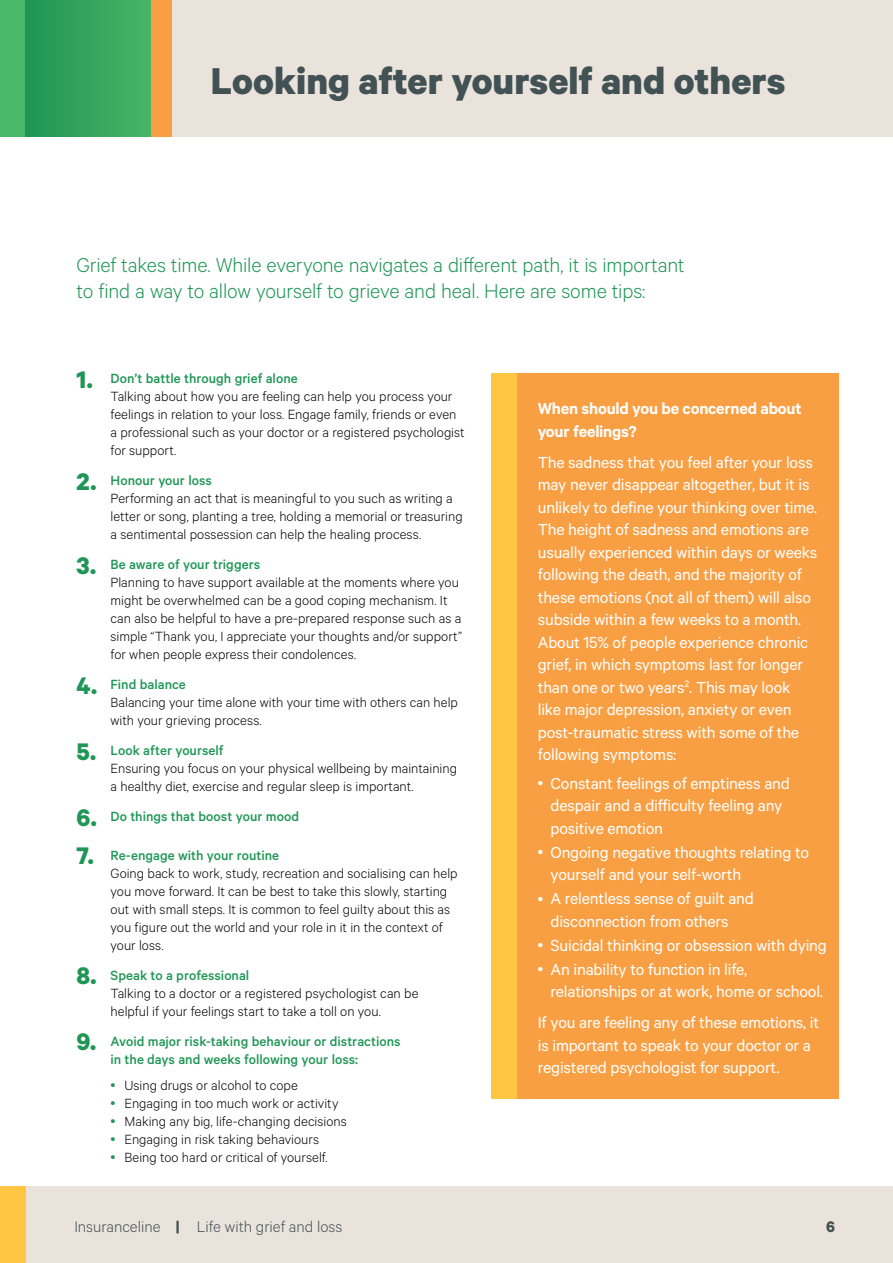
<style>
.page{position:relative;width:893px;height:1263px;background:#fff}
.page>*{position:absolute;margin:0;border:0;box-sizing:border-box;transform-origin:0 0}
.t1{font:700 42px "Calibre";color:#425254}
.t2{font:300 22.5px/25.5px "Calibre";letter-spacing:-.01em;color:#1f9655}
.t3{font:18px/22.5px "Calibre";letter-spacing:-.01em;color:#fff}
.t4{font:600 18px/22.5px "Calibre";letter-spacing:-.01em;color:#fff}
.t5{font:300 17.25px "Calibre";color:#425254}
.t6{font:700 17.25px "Calibre";color:#425254}
.t7{font:300 15px/18px "Calibre";color:#000}
.t8{font:500 15px/18px "Calibre";color:#1f9655;text-align:center}
.s1{font-weight:700;font-size:27px;color:#1f9655}
.s2{font-weight:500;color:#1f9655}
.s3{font-weight:700;font-size:27px}
.s4{color:#1f9655}
.s5{font-weight:500;font-size:15px}
.s6{font-weight:700}
</style>
<div class="page">
<div style="left:23px;top:1186px;width:870px;height:77px;background:#eae3dc"></div>
<div style="left:0;top:1186px;width:26px;height:77px;background:#ffc643"></div>
<div style="left:0;top:0;width:26px;height:136px;background:#4ab969"></div>
<div style="left:26px;top:0;width:131px;height:136px;background:linear-gradient(to right,#209555,#4bb567)"></div>
<div style="left:152px;top:0;width:25px;height:136px;background:#f99f43"></div>
<div style="left:173px;top:0;width:720px;height:136px;background:#eae3dc"></div>
<div style="left:508px;top:373px;width:331px;height:725px;background:#f99f43"></div>
<div style="left:492px;top:373px;width:25px;height:725px;background:#ffc643"></div>
<h1 class="t1" style="left:211px;top:55px;width:576px">Looking after yourself and others</h1>
<h2 class="t2" style="left:77px;top:251px;width:610px">Grief takes time. While everyone navigates a different path, it is important to find a way to allow yourself to grieve and heal. Here are some tips:</h2>
<p class="t7" style="left:111px;top:369px;width:356px;text-indent:-34px"><span class="s1">1.</span> <span class="s2">Don’t battle through grief alone<br></span>Talking about how you are feeling can help you process your feelings in relation to your loss. Engage family, friends or even a professional such as your doctor or a registered psychologist for support.</p>
<p class="t7" style="left:111px;top:471px;width:354px;text-indent:-34px"><span class="s1">2.</span> <span class="s2">Honour your loss<br></span>Performing an act that is meaningful to you such as writing a letter or song, planting a tree, holding a memorial or treasuring a sentimental possession can help the healing process.</p>
<p class="t7" style="left:111px;top:555px;width:353px;text-indent:-34px"><span class="s1">3.</span> <span class="s2">Be aware of your triggers<br></span>Planning to have support available at the moments where you might be overwhelmed can be a good coping mechanism. It can also be helpful to have a pre-prepared response such as a simple “Thank you, I appreciate your thoughts and/or support” for when people express their condolences.</p>
<p class="t7" style="left:111px;top:675px;width:349px;text-indent:-34px"><span class="s1">4.</span> <span class="s2">Find balance<br></span>Balancing your time alone with your time with others can help with your grieving process.</p>
<p class="t7" style="left:111px;top:741px;width:348px;text-indent:-34px"><span class="s1">5.</span> <span class="s2">Look after yourself<br></span>Ensuring you focus on your physical wellbeing by maintaining a healthy diet, exercise and regular sleep is important.</p>
<p class="t8" style="left:77px;top:807px;width:224px"><span class="s3">6.</span> Do things that boost your mood</p>
<p class="t7" style="left:111px;top:845px;width:349px;text-indent:-34px"><span class="s1">7.</span> <span class="s2">Re-engage with your routine<br></span>Going back to work, study, recreation and socialising can help you move forward. It can be best to take this slowly, starting out with small steps. It is common to feel guilty about this as you figure out the world and your role in it in the context of your loss.</p>
<p class="t7" style="left:111px;top:965px;width:309px;text-indent:-34px"><span class="s1">8.</span> <span class="s2">Speak to a professional<br></span>Talking to a doctor or a registered psychologist can be helpful if your feelings start to take a toll on you.</p>
<p class="t8" style="left:77px;top:1032px;width:326px"><span class="s3">9.</span> Avoid major risk-taking behaviour or distractions in the days and weeks following your loss:</p>
<p class="t7" style="left:111px;top:1076px;width:189px"><span class="s4">•</span> Using drugs or alcohol to cope</p>
<p class="t7" style="left:111px;top:1094px;width:229px"><span class="s4">•</span> Engaging in too much work or activity</p>
<p class="t7" style="left:111px;top:1112px;width:238px"><span class="s4">•</span> Making any big, life-changing decisions</p>
<p class="t7" style="left:111px;top:1130px;width:210px"><span class="s4">•</span> Engaging in risk taking behaviours</p>
<p class="t7" style="left:111px;top:1148px;width:219px"><span class="s4">•</span> Being too hard or critical of yourself.</p>
<p class="t4" style="left:538px;top:397px;width:265px">When should you be concerned about your feelings?</p>
<p class="t3" style="left:538px;top:450px;width:281px">The sadness that you feel after your loss may never disappear altogether, but it is unlikely to define your thinking over time.<br>The height of sadness and emotions are usually experienced within days or weeks following the death, and the majority of these emotions (not all of them) will also subside within a few weeks to a month.<br>About 15% of people experience chronic grief, in which symptoms last for longer than one or two years<sup>2</sup>. This may look like major depression, anxiety or even post-traumatic stress with some of the following symptoms:</p>
<p class="t3" style="left:551px;top:771px;width:241px;text-indent:-13px"><span class="s5">•</span> Constant feelings of emptiness and despair and a difficulty feeling any positive emotion</p>
<p class="t3" style="left:551px;top:840px;width:260px;text-indent:-13px"><span class="s5">•</span> Ongoing negative thoughts relating to yourself and your self-worth</p>
<p class="t3" style="left:551px;top:886px;width:205px;text-indent:-13px"><span class="s5">•</span> A relentless sense of guilt and disconnection from others</p>
<p class="t3" style="left:538px;top:933px;width:291px"><span class="s5">•</span> Suicidal thinking or obsession with dying</p>
<p class="t3" style="left:551px;top:957px;width:274px;text-indent:-13px"><span class="s5">•</span> An inability to function in life, relationships or at work, home or school.</p>
<p class="t3" style="left:538px;top:1010px;width:283px">If you are feeling any of these emotions, it is important to speak to your doctor or a registered psychologist for support.</p>
<p class="t5" style="left:74px;top:1216px;width:270px">Insuranceline <span class="s6">|</span> Life with grief and loss</p>
<p class="t6" style="left:826px;top:1216px;width:10px">6</p>
</div>
